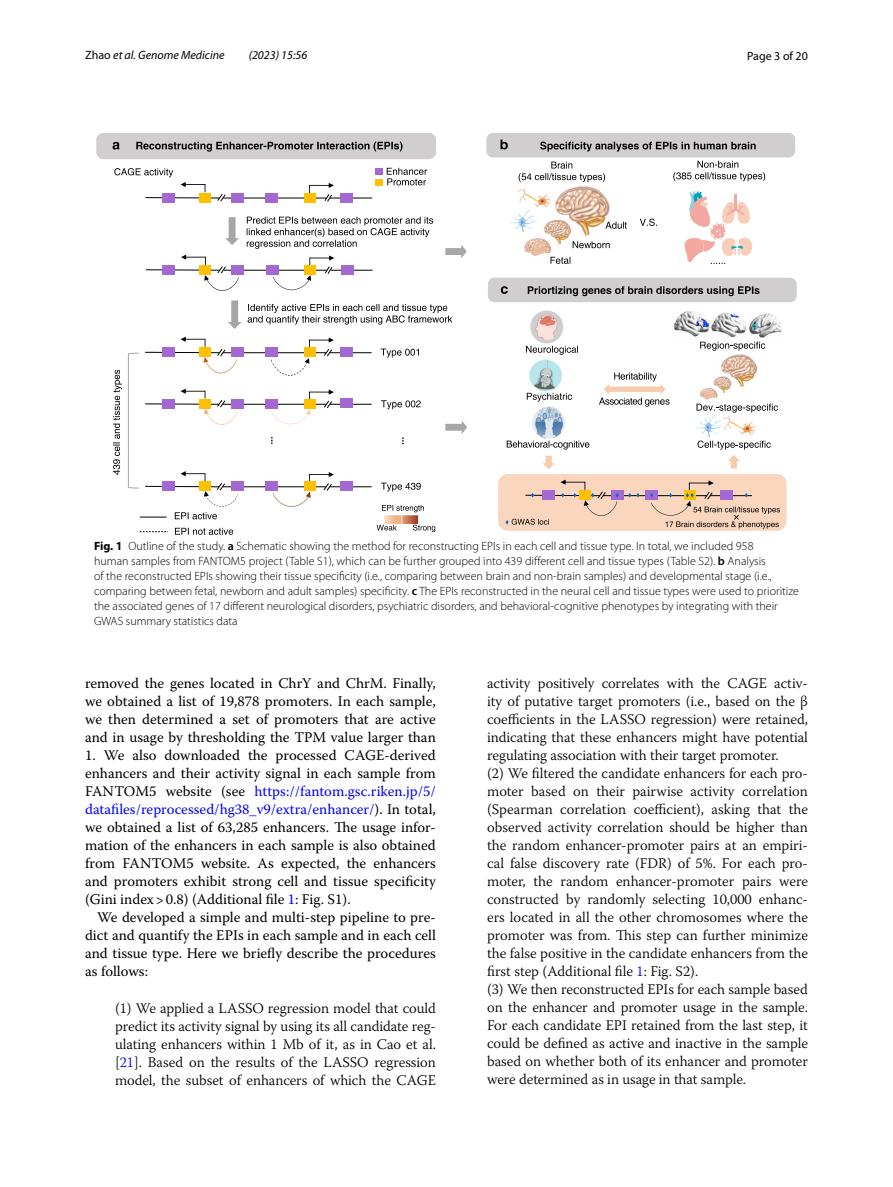
<style>
.page{position:relative;width:893px;height:1187px;background:#fff}
.page>*{position:absolute;margin:0;border:0;box-sizing:border-box;transform-origin:0 0}
.t1{font:300 14.7px/18px "Warnock Pro";letter-spacing:-.005em;color:#000;text-align:justify}
.t2{font:14.7px/18px "Warnock Pro";color:#000;text-align:justify}
.t3{font:300 12px/15px "Myriad Pro";color:#000}
.t4{font:italic 12px "Myriad Pro";color:#000}
.t5{font:12px "Myriad Pro";color:#000}
.s1{font-style:normal}
.s2{font-weight:700}
.s3{font-weight:600}
.s4{color:#00f}
</style>
<div class="page">
<img style="left:488px;top:187px;width:295px;height:294px">
<div style="left:96px;top:133px;width:340px;height:26px;background:#d0cece;border-radius:7px"></div>
<svg style="left:136px;top:142px;width:267px;height:10px"></svg>
<div style="left:486px;top:133px;width:309px;height:24px;background:#d0cece;border-radius:6px"></div>
<svg style="left:540px;top:142px;width:216px;height:10px"></svg>
<div style="left:498px;top:474px;width:289px;height:57px;background:#fad6bf;border-radius:10px"></div>
<hr style="left:525px;top:495px;width:74px;height:1px;background:#000">
<div style="left:542px;top:490px;width:12px;height:10px;background:#a568d2"></div>
<svg style="left:506px;top:518px;width:43px;height:6px"></svg>
<svg style="left:531px;top:493px;width:3px;height:4px"></svg>
<svg style="left:560px;top:479px;width:220px;height:49px"></svg>
<svg style="left:728px;top:455px;width:12px;height:13px"></svg>
<svg style="left:599px;top:372px;width:71px;height:34px"></svg>
<svg style="left:526px;top:346px;width:52px;height:9px"></svg>
<svg style="left:527px;top:393px;width:45px;height:9px"></svg>
<svg style="left:507px;top:440px;width:82px;height:9px"></svg>
<svg style="left:542px;top:455px;width:13px;height:14px"></svg>
<svg style="left:700px;top:341px;width:65px;height:10px"></svg>
<svg style="left:696px;top:403px;width:82px;height:9px"></svg>
<svg style="left:697px;top:440px;width:74px;height:9px"></svg>
<svg style="left:550px;top:257px;width:21px;height:7px"></svg>
<svg style="left:573px;top:241px;width:37px;height:7px"></svg>
<svg style="left:605px;top:222px;width:22px;height:7px"></svg>
<svg style="left:640px;top:218px;width:17px;height:8px"></svg>
<svg style="left:519px;top:161px;width:86px;height:21px"></svg>
<svg style="left:673px;top:161px;width:92px;height:20px"></svg>
<svg style="left:682px;top:191px;width:72px;height:73px"></svg>
<svg style="left:113px;top:142px;width:7px;height:7px"></svg>
<svg style="left:500px;top:139px;width:8px;height:10px"></svg>
<div style="left:488px;top:278px;width:309px;height:24px;background:#d0cece;border-radius:6px"></div>
<svg style="left:501px;top:286px;width:7px;height:8px"></svg>
<svg style="left:528px;top:286px;width:231px;height:10px"></svg>
<svg style="left:113px;top:168px;width:354px;height:367px"></svg>
<p class="t4" style="left:85px;top:48px;width:141px"><span class="s1">Zhao</span> et al. Genome Medicine</p>
<p class="t4" style="left:249px;top:48px;width:60px">(2023) 15:56</p>
<p class="t5" style="left:747px;top:48px;width:62px">Page 3 of 20</p>
<p class="t3" style="left:94px;top:538px;width:706px"><span class="s2">Fig. 1</span> Outline of the study. <span class="s3">a</span> Schematic showing the method for reconstructing EPIs in each cell and tissue type. In total, we included 958<br>human samples from FANTOM5 project (Table S1), which can be further grouped into 439 different cell and tissue types (Table S2). <span class="s3">b</span> Analysis<br>of the reconstructed EPIs showing their tissue specificity (i.e., comparing between brain and non-brain samples) and developmental stage (i.e., comparing between fetal, newborn and adult samples) specificity. <span class="s3">c</span> The EPIs reconstructed in the neural cell and tissue types were used to prioritize the associated genes of 17 different neurological disorders, psychiatric disorders, and behavioral-cognitive phenotypes by integrating with their GWAS summary statistics data</p>
<p class="t2" style="left:85px;top:673px;width:352px">removed the genes located in ChrY and ChrM. Finally, we obtained a list of 19,878 promoters. In each sample, we then determined a set of promoters that are active and in usage by thresholding the TPM value larger than</p>
<p class="t2" style="left:85px;top:745px;width:352px">1. We also downloaded the processed CAGE-derived enhancers and their activity signal in each sample from FANTOM5 website (see <span class="s4">https://fantom.gsc.riken.jp/5/ datafiles/reprocessed/hg38_v9/extra/enhancer/</span>). In total, we obtained a list of 63,285 enhancers. The usage infor&shy;mation of the enhancers in each sample is also obtained from FANTOM5 website. As expected, the enhancers and promoters exhibit strong cell and tissue specificity (Gini index&gt;0.8) (Additional file <span class="s4">1</span>: Fig. S1).</p>
<p class="t2" style="left:85px;top:907px;width:352px;text-indent:12px">We developed a simple and multi-step pipeline to pre&shy;dict and quantify the EPIs in each sample and in each cell and tissue type. Here we briefly describe the procedures as follows:</p>
<p class="t1" style="left:115px;top:998px;width:322px">(1) We applied a LASSO regression model that could predict its activity signal by using its all candidate reg&shy;ulating enhancers within 1 Mb of it, as in Cao et al. [<span class="s4">21</span>]. Based on the results of the LASSO regression model, the subset of enhancers of which the CAGE</p>
<p class="t1" style="left:487px;top:673px;width:322px;text-align:left">activity positively correlates with the CAGE activ&shy;ity of putative target promoters (i.e., based on the β coefficients in the LASSO regression) were retained, indicating that these enhancers might have potential regulating association with their target promoter.<br>(2) We filtered the candidate enhancers for each pro&shy;moter based on their pairwise activity correlation (Spearman correlation coefficient), asking that the observed activity correlation should be higher than the random enhancer-promoter pairs at an empiri&shy;cal false discovery rate (FDR) of 5%. For each pro&shy;moter, the random enhancer-promoter pairs were constructed by randomly selecting 10,000 enhanc&shy;ers located in all the other chromosomes where the promoter was from. This step can further minimize the false positive in the candidate enhancers from the first step (Additional file <span class="s4">1</span>: Fig. S2).<br>(3) We then reconstructed EPIs for each sample based on the enhancer and promoter usage in the sample.<br>For each candidate EPI retained from the last step, it could be defined as active and inactive in the sample based on whether both of its enhancer and promoter were determined as in usage in that sample.</p>
</div>
